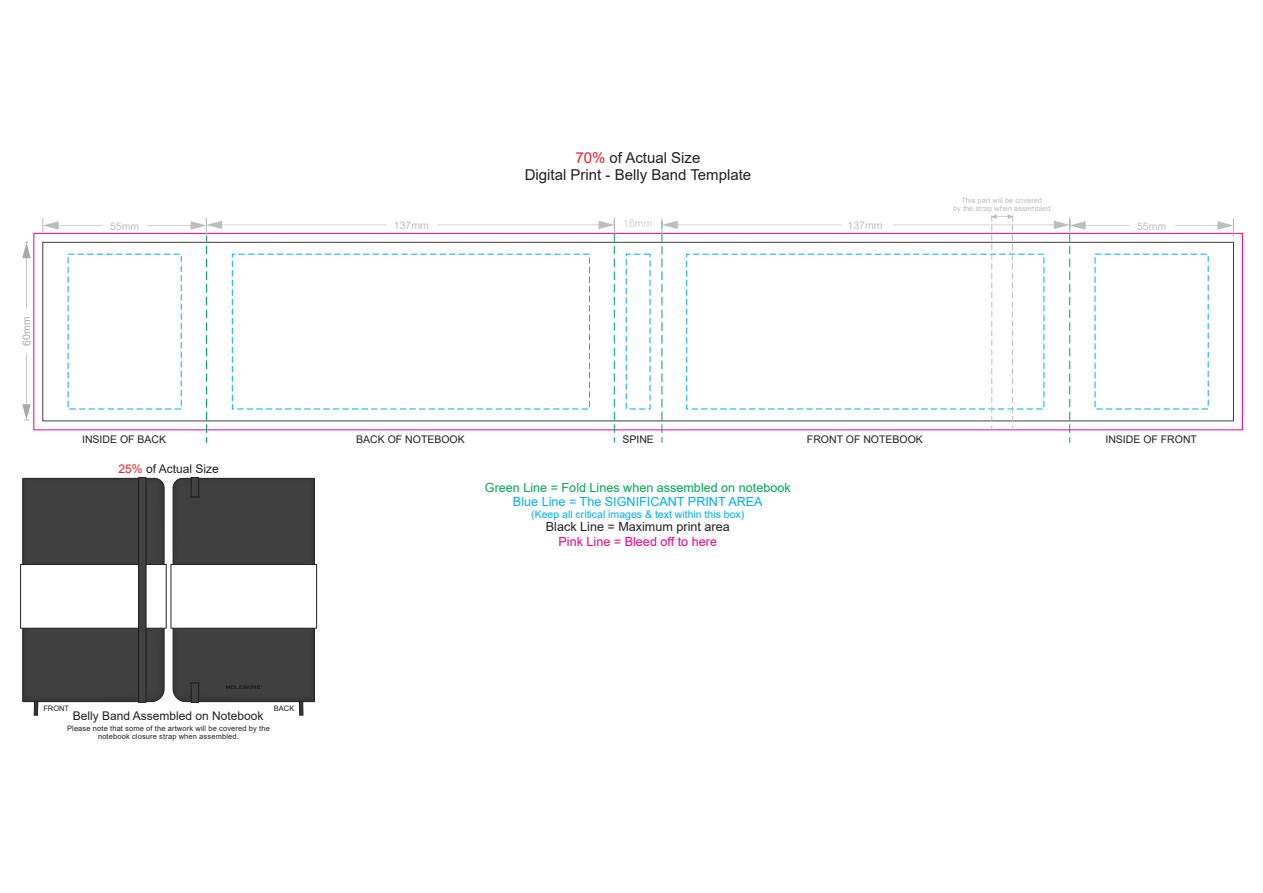
<style>
.page{position:relative;width:1263px;height:893px;background:#fff}
.page>*{position:absolute;margin:0;border:0;box-sizing:border-box;transform-origin:0 0}
.t1{font:15px/16.8px "Arial";color:#231f20;text-align:center}
.t2{font:12.6px "Arial";color:#00a650}
.t3{font:12.6px "Arial";color:#00aeef}
.t4{font:12.6px "Arial";color:#231f20}
.t5{font:12.6px "Arial";color:#ec008c}
.t6{font:12px "Arial";color:#231f20}
.t7{font:10.5px "Arial";color:#231f20}
.t8{font:10.5px "Arial";color:#00aeef}
.t9{font:10.5px "Arial";color:#bbbdc0}
.t10{font:10.5px "Arial";color:#a7a9ac}
.t11{font:10.5px "Arial";color:#d1d3d4}
.t12{font:7.5px/8.4px "Arial";letter-spacing:.02em;color:#231f20;text-align:center}
.t13{font:7.5px/8.4px "Arial";color:#bbbdc0;text-align:center}
.s1{color:#ed1c24}
</style>
<div class="page">
<svg style="left:22px;top:478px;width:143px;height:238px;background:#4f4f50"></svg>
<div style="left:171px;top:564px;width:146px;height:64px;border:1px solid #231f20"></div>
<div style="left:21px;top:564px;width:145px;height:64px;background:#fff"></div>
<div style="left:20px;top:564px;width:146px;height:64px;border:1px solid #231f20"></div>
<svg style="left:22px;top:353px;width:9px;height:68px"></svg>
<svg style="left:22px;top:242px;width:9px;height:66px"></svg>
<svg style="left:661px;top:217px;width:181px;height:226px"></svg>
<svg style="left:1174px;top:218px;width:60px;height:18px"></svg>
<svg style="left:42px;top:218px;width:61px;height:14px"></svg>
<svg style="left:437px;top:217px;width:178px;height:226px"></svg>
<svg style="left:148px;top:217px;width:238px;height:226px"></svg>
<svg style="left:893px;top:214px;width:237px;height:229px"></svg>
<img style="left:139px;top:477px;width:7px;height:225px">
<div style="left:138px;top:477px;width:8px;height:226px;border:1px solid #231f20"></div>
<svg style="left:173px;top:477px;width:142px;height:239px"></svg>
<h3 class="t10" style="left:19px;top:346px;width:31px;rotate:-90deg">60mm</h3>
<h1 class="t1" style="left:525px;top:150px;width:228px"><span class="s1">70%</span> of Actual Size<br>Digital Print - Belly Band Template</h1>
<p class="t13" style="left:953px;top:196px;width:99px">This part will be covered<br>by the strap when assembled</p>
<h3 class="t9" style="left:110px;top:219px;width:31px">55mm</h3>
<h3 class="t9" style="left:394px;top:219px;width:37px">137mm</h3>
<h3 class="t11" style="left:623px;top:216px;width:31px">16mm</h3>
<h3 class="t9" style="left:847px;top:219px;width:37px">137mm</h3>
<h3 class="t9" style="left:1137px;top:219px;width:31px">55mm</h3>
<h3 class="t7" style="left:82px;top:432px;width:86px">INSIDE OF BACK</h3>
<h3 class="t7" style="left:356px;top:432px;width:110px">BACK OF NOTEBOOK</h3>
<h3 class="t7" style="left:622px;top:432px;width:33px">SPINE</h3>
<h3 class="t7" style="left:807px;top:432px;width:117px">FRONT OF NOTEBOOK</h3>
<h3 class="t7" style="left:1105px;top:432px;width:93px">INSIDE OF FRONT</h3>
<h2 class="t2" style="left:485px;top:478px;width:307px">Green Line = Fold Lines when assembled on notebook</h2>
<h2 class="t3" style="left:513px;top:493px;width:251px">Blue Line = The SIGNIFICANT PRINT AREA</h2>
<h3 class="t8" style="left:531px;top:507px;width:214px">(Keep all critical images &amp; text within this box)</h3>
<h2 class="t4" style="left:546px;top:518px;width:185px">Black Line = Maximum print area</h2>
<h2 class="t5" style="left:559px;top:532px;width:160px">Pink Line = Bleed off to here</h2>
<h3 class="t6" style="left:119px;top:461px;width:102px"><span class="s1">25%</span> of Actual Size</h3>
<p class="t12" style="left:43px;top:704px;width:27px">FRONT</p>
<p class="t12" style="left:274px;top:704px;width:22px">BACK</p>
<h3 class="t6" style="left:73px;top:707px;width:192px">Belly Band Assembled on Notebook</h3>
<p class="t12" style="left:67px;top:724px;width:204px">Please note that some of the artwork will be covered by the notebook closure strap when assembled.</p>
</div>
